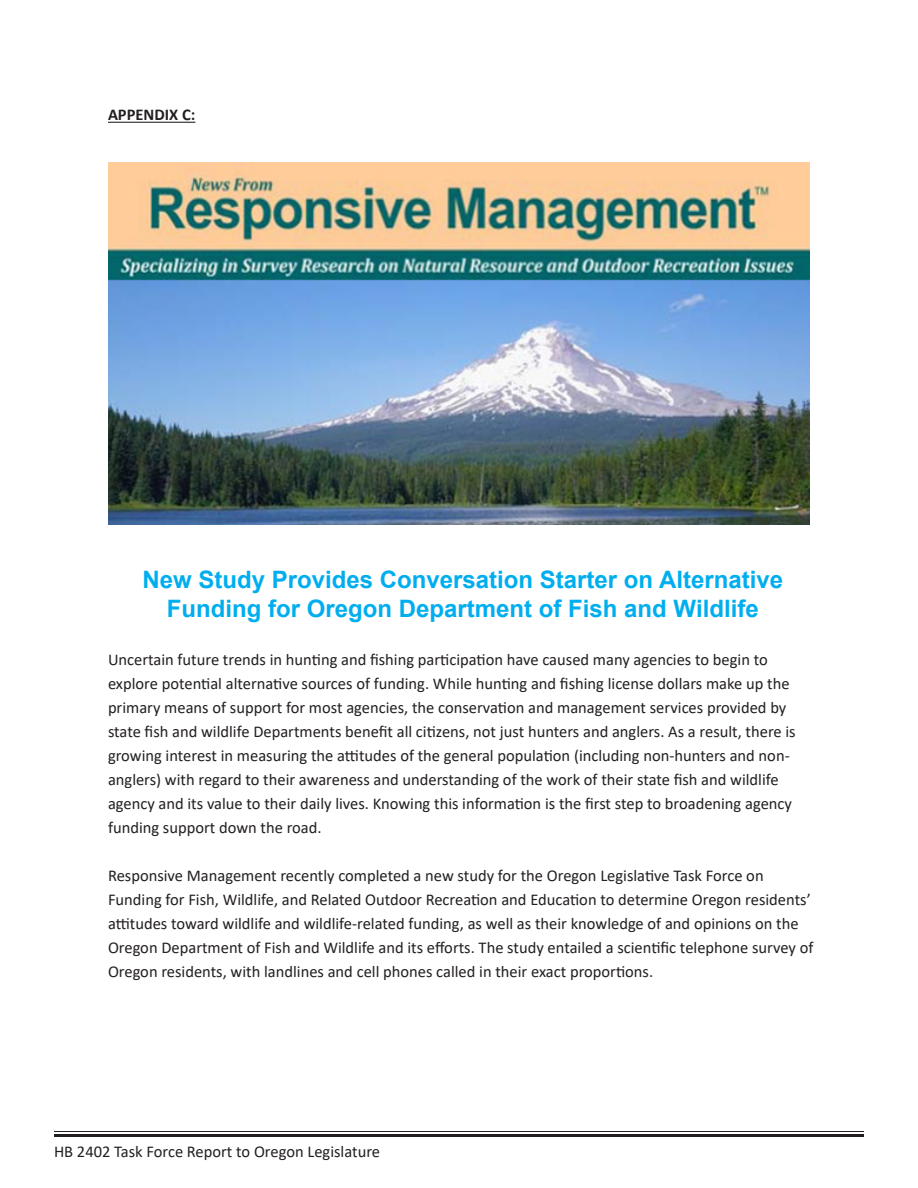
<style>
.page{position:relative;width:918px;height:1188px;background:#fff}
.page>*{position:absolute;margin:0;border:0;box-sizing:border-box;transform-origin:0 0}
.t1{font:700 24px/28.8px "Arial";color:#00aeef;text-align:center}
.main_text{font:16.5px/24px "Calibri";color:#231f20}
.sub_title_2{font:700 16.5px "Calibri";color:#231f20}
</style>
<div class="page">
<img style="left:108px;top:162px;width:702px;height:363px">
<hr style="left:108px;top:122px;width:87px;height:1px;background:#231f20">
<hr style="left:54px;top:1131px;width:810px;height:1px;background:#231f20">
<hr style="left:54px;top:1134px;width:810px;height:3px;background:#231f20">
<p class="sub_title_2" style="left:108px;top:103px;width:89px">APPENDIX C:</p>
<p class="t1" style="left:143px;top:565px;width:642px">New Study Provides Conversation Starter on Alternative<br>Funding for Oregon Department of Fish and Wildlife</p>
<p class="main_text" style="left:108px;top:647px;width:689px">Uncertain future trends in hunting and fishing participation have caused many agencies to begin to explore potential alternative sources of funding. While hunting and fishing license dollars make up the primary means of support for most agencies, the conservation and management services provided by state fish and wildlife Departments benefit all citizens, not just hunters and anglers. As a result, there is growing interest in measuring the attitudes of the general population (including non-hunters and non&shy;anglers) with regard to their awareness and understanding of the work of their state fish and wildlife agency and its value to their daily lives. Knowing this information is the first step to broadening agency funding support down the road.</p>
<p class="main_text" style="left:108px;top:863px;width:707px">Responsive Management recently completed a new study for the Oregon Legislative Task Force on Funding for Fish, Wildlife, and Related Outdoor Recreation and Education to determine Oregon residents’ attitudes toward wildlife and wildlife-related funding, as well as their knowledge of and opinions on the Oregon Department of Fish and Wildlife and its efforts. The study entailed a scientific telephone survey of Oregon residents, with landlines and cell phones called in their exact proportions.</p>
<p class="main_text" style="left:54px;top:1139px;width:328px">HB 2402 Task Force Report to Oregon Legislature</p>
</div>
